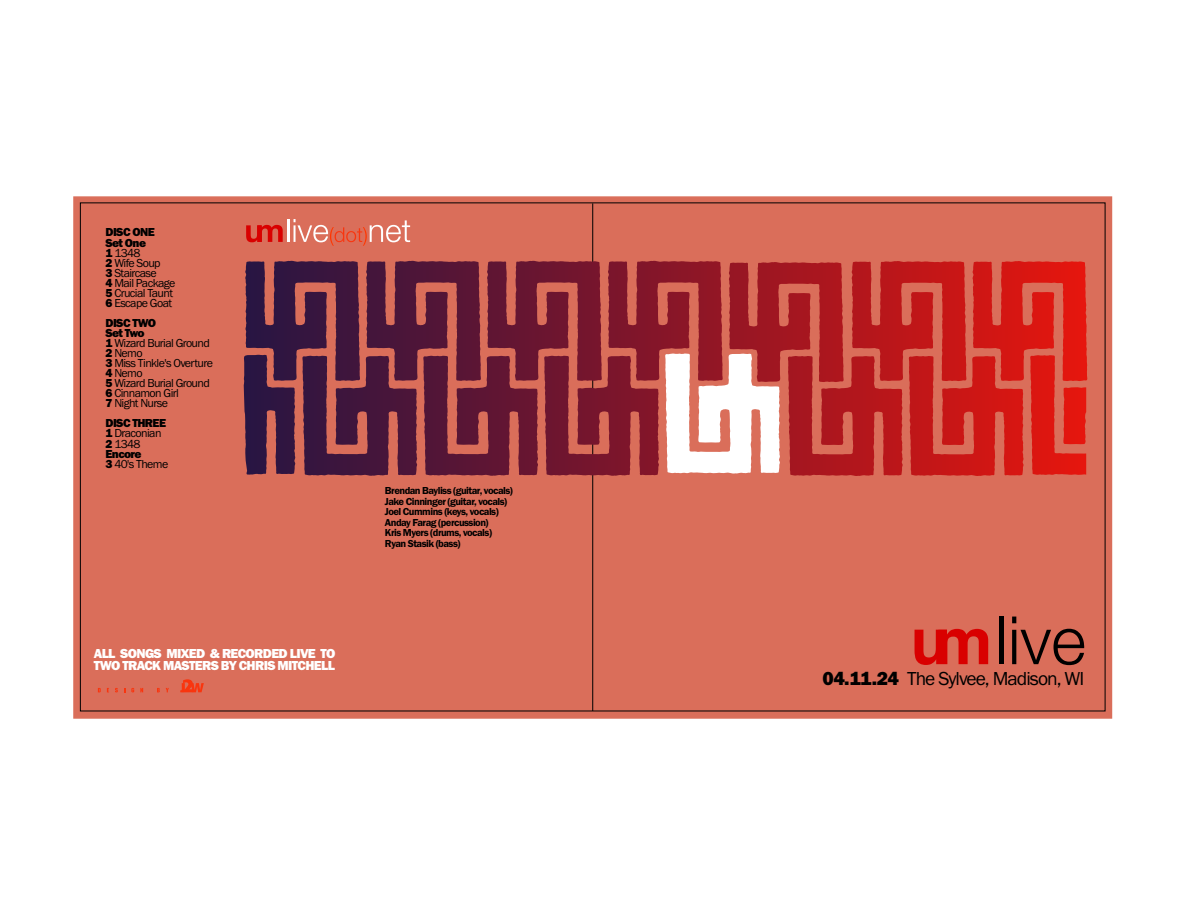
<style>
.page{position:relative;width:1188px;height:918px;background:#fff}
.page>*{position:absolute;margin:0;border:0;box-sizing:border-box;transform-origin:0 0}
.t1{font:19.5px "Franklin Gothic";letter-spacing:-.05em;color:#000}
.t2{font:800 13.5px/12px "Franklin Gothic";letter-spacing:-.05em;color:#fff}
.t3{font:12px/10.1px "Franklin Gothic";letter-spacing:-.05em;color:#000}
.t4{font:600 10.5px/10.5px "Franklin Gothic";letter-spacing:-.05em;color:#000}
.s1{font-weight:800}
</style>
<div class="page">
<svg style="left:73px;top:196px;width:1039px;height:523px;background:#cd6152"></svg>
<hr style="left:592px;top:203px;width:1px;height:508px;background:#000">
<svg style="left:246px;top:225px;width:37px;height:17px"></svg>
<hr style="left:288px;top:219px;width:2px;height:23px;background:#fff">
<svg style="left:294px;top:219px;width:116px;height:27px;background:#e07f6c"></svg>
<svg style="left:915px;top:629px;width:73px;height:36px;background:#d92d25"></svg>
<hr style="left:1000px;top:617px;width:4px;height:47px;background:#000">
<svg style="left:1012px;top:630px;width:4px;height:34px"></svg>
<svg style="left:1012px;top:617px;width:4px;height:6px"></svg>
<svg style="left:1021px;top:629px;width:63px;height:36px;background:#954b3d"></svg>
<svg style="left:98px;top:688px;width:3px;height:4px"></svg>
<svg style="left:115px;top:688px;width:3px;height:4px"></svg>
<svg style="left:131px;top:688px;width:3px;height:4px"></svg>
<svg style="left:140px;top:688px;width:3px;height:4px"></svg>
<svg style="left:157px;top:688px;width:3px;height:4px"></svg>
<svg style="left:166px;top:688px;width:3px;height:4px"></svg>
<svg style="left:180px;top:679px;width:24px;height:13px"></svg>
<svg style="left:244px;top:354px;width:842px;height:121px;background:#a64249"></svg>
<p class="t3" style="left:106px;top:228px;width:71px"><span class="s1">DISC ONE<br>Set One<br>1</span> 1348<br><span class="s1">2</span> Wife Soup<br><span class="s1">3</span> Staircase<br><span class="s1">4</span> Mail Package<br><span class="s1">5</span> Crucial Taunt<br><span class="s1">6</span> Escape Goat</p>
<p class="t3" style="left:106px;top:319px;width:109px"><span class="s1">DISC TWO<br>Set Two<br>1</span> Wizard Burial Ground<br><span class="s1">2</span> Nemo<br><span class="s1">3</span> Miss Tinkle's Overture<br><span class="s1">4</span> Nemo<br><span class="s1">5</span> Wizard Burial Ground<br><span class="s1">6</span> Cinnamon Girl<br><span class="s1">7</span> Night Nurse</p>
<p class="t3" style="left:106px;top:419px;width:64px"><span class="s1">DISC THREE<br>1</span> Draconian<br><span class="s1">2</span> 1348<br><span class="s1">Encore<br>3</span> 40's Theme</p>
<p class="t2" style="left:94px;top:649px;width:243px">ALL SONGS MIXED &amp; RECORDED LIVE TO<br>TWO TRACK MASTERS BY CHRIS MITCHELL</p>
<p class="t4" style="left:385px;top:486px;width:130px">Brendan Bayliss (guitar, vocals)<br>Jake Cinninger (guitar, vocals)<br>Joel Cummins (keys, vocals)<br>Anday Farag (percussion)<br>Kris Myers (drums, vocals)<br>Ryan Stasik (bass)</p>
<h1 class="t1" style="left:822px;top:671px;width:263px"><span class="s1">04.11.24</span> The Sylvee, Madison, WI</h1>
</div>
